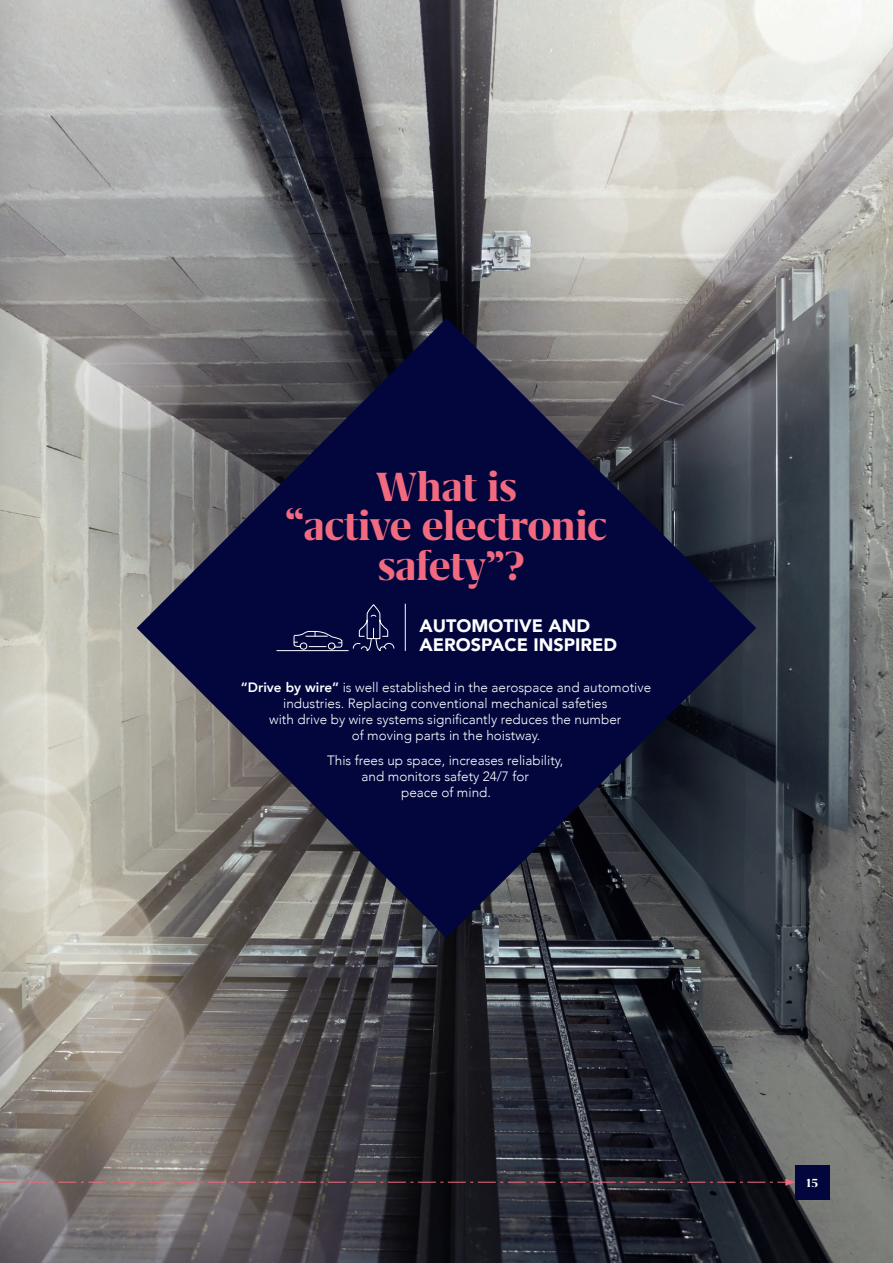
<style>
.page{position:relative;width:893px;height:1263px;background:#fff}
.page>*{position:absolute;margin:0;border:0;box-sizing:border-box;transform-origin:0 0}
.t1{font:700 47.1px "Grifo M";letter-spacing:-.01em;color:#f16a80}
.t2{font:900 18px "Avenir";color:#fff}
.t3{font:300 13.5px/16.2px "Avenir";color:#fff;text-align:center}
.t4{font:700 13.5px "Grifo M";color:#fff}
.s1{font-weight:800}
</style>
<div class="page">
<img style="left:43px;top:0;width:850px;height:1263px">
<svg style="left:137px;top:318px;width:619px;height:620px;background:#2c2e4a"></svg>
<hr style="left:405px;top:604px;width:1px;height:47px;background:#fff">
<hr style="left:277px;top:650px;width:71px;height:1px;background:#fff">
<svg style="left:352px;top:604px;width:43px;height:48px;background:#1c2051"></svg>
<svg style="left:293px;top:630px;width:50px;height:20px"></svg>
<svg style="left:43px;top:1178px;width:752px;height:8px;background:#514247"></svg>
<div style="left:795px;top:1165px;width:34px;height:34px;background:#02063d"></div>
<svg style="left:0;top:0;width:43px;height:1263px;background:#b2b0a9"></svg>
<p class="t1" style="left:375px;top:462px;width:143px">What is</p>
<p class="t1" style="left:285px;top:502px;width:324px">“active electronic</p>
<p class="t1" style="left:378px;top:541px;width:149px">safety”?</p>
<p class="t2" style="left:419px;top:610px;width:172px">AUTOMOTIVE AND</p>
<p class="t2" style="left:419px;top:629px;width:199px">AEROSPACE INSPIRED</p>
<p class="t3" style="left:241px;top:679px;width:412px"><span class="s1">“Drive by wire”</span> is well established in the aerospace and automotive industries. Replacing conventional mechanical safeties<br>with drive by wire systems significantly reduces the number<br>of moving parts in the hoistway.</p>
<p class="t3" style="left:327px;top:752px;width:238px">This frees up space, increases reliability, and monitors safety 24/7 for<br>peace of mind.</p>
<p class="t4" style="left:806px;top:1176px;width:13px">15</p>
</div>
